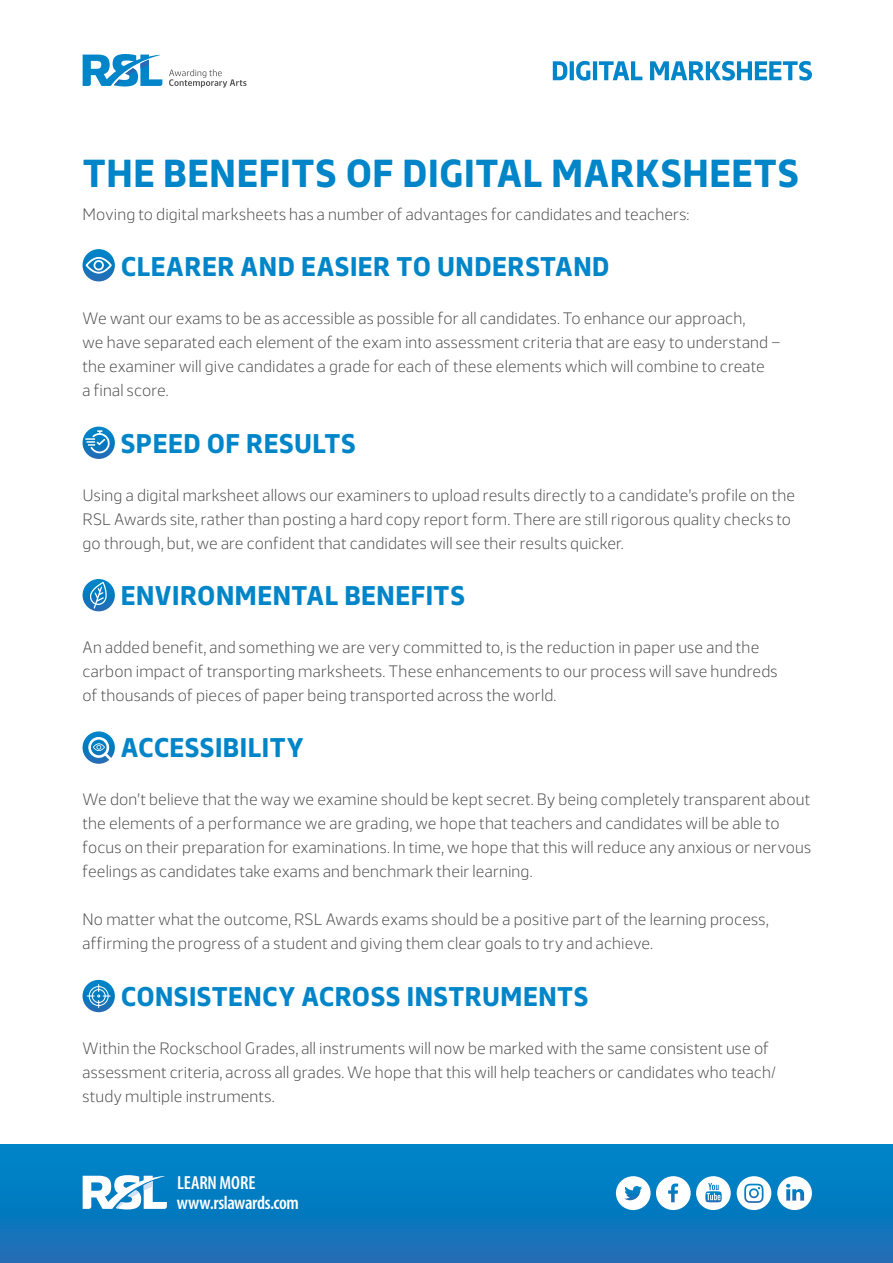
<style>
.page{position:relative;width:893px;height:1263px;background:#fff}
.page>*{position:absolute;margin:0;border:0;box-sizing:border-box;transform-origin:0 0}
.t1{font:700 39px "Webnar";letter-spacing:.015em;color:#0085c8}
.t2{font:700 27px "Webnar";letter-spacing:.02em;color:#0085c8}
.t3{font:600 condensed 19.05px/19.5px "Myriad Pro";letter-spacing:-.01em;color:#fff}
.t4{font:300 16.5px/24px "Webnar";letter-spacing:.005em;color:#4a4a49}
</style>
<div class="page">
<div style="left:0;top:1145px;width:893px;height:118px;background:linear-gradient(to bottom,#0087ca,#1e6eb5)"></div>
<svg style="left:83px;top:1175px;width:84px;height:34px"></svg>
<div style="left:737px;top:1176px;width:34px;height:34px;background:#fff;border-radius:50%"></div>
<div style="left:777px;top:1176px;width:35px;height:34px;background:#fff;border-radius:50%"></div>
<svg style="left:786px;top:1184px;width:18px;height:16px"></svg>
<div style="left:616px;top:1176px;width:35px;height:34px;background:#fff;border-radius:50%"></div>
<div style="left:656px;top:1176px;width:35px;height:34px;background:#fff;border-radius:50%"></div>
<div style="left:696px;top:1176px;width:35px;height:34px;background:#fff;border-radius:50%"></div>
<svg style="left:624px;top:1186px;width:18px;height:14px"></svg>
<svg style="left:668px;top:1183px;width:10px;height:19px"></svg>
<svg style="left:705px;top:1183px;width:17px;height:19px"></svg>
<svg style="left:744px;top:1184px;width:19px;height:19px"></svg>
<svg style="left:553px;top:61px;width:89px;height:20px"></svg>
<svg style="left:650px;top:61px;width:162px;height:20px"></svg>
<svg style="left:83px;top:54px;width:79px;height:32px"></svg>
<svg style="left:169px;top:69px;width:78px;height:19px"></svg>
<svg style="left:83px;top:249px;width:32px;height:32px"></svg>
<svg style="left:86px;top:257px;width:26px;height:17px"></svg>
<svg style="left:83px;top:427px;width:32px;height:32px"></svg>
<svg style="left:85px;top:430px;width:26px;height:24px"></svg>
<svg style="left:83px;top:579px;width:32px;height:32px"></svg>
<svg style="left:90px;top:582px;width:17px;height:27px"></svg>
<svg style="left:83px;top:731px;width:32px;height:33px"></svg>
<svg style="left:87px;top:736px;width:27px;height:27px"></svg>
<svg style="left:83px;top:980px;width:32px;height:32px"></svg>
<svg style="left:87px;top:984px;width:24px;height:24px"></svg>
<h1 class="t1" style="left:83px;top:143px;width:718px">THE BENEFITS OF DIGITAL MARKSHEETS</h1>
<p class="t4" style="left:83px;top:201px;width:608px">Moving to digital marksheets has a number of advantages for candidates and teachers:</p>
<h2 class="t2" style="left:121px;top:246px;width:490px">CLEARER AND EASIER TO UNDERSTAND</h2>
<p class="t4" style="left:83px;top:305px;width:699px">We want our exams to be as accessible as possible for all candidates. To enhance our approach,<br>we have separated each element of the exam into assessment criteria that are easy to understand – the examiner will give candidates a grade for each of these elements which will combine to create<br>a final score.</p>
<h2 class="t2" style="left:121px;top:422px;width:237px">SPEED OF RESULTS</h2>
<p class="t4" style="left:83px;top:482px;width:714px">Using a digital marksheet allows our examiners to upload results directly to a candidate’s profile on the<br>RSL Awards site, rather than posting a hard copy report form. There are still rigorous quality checks to go through, but, we are confident that candidates will see their results quicker.</p>
<h2 class="t2" style="left:121px;top:574px;width:346px">ENVIRONMENTAL BENEFITS</h2>
<p class="t4" style="left:83px;top:634px;width:696px">An added benefit, and something we are very committed to, is the reduction in paper use and the carbon impact of transporting marksheets. These enhancements to our process will save hundreds of thousands of pieces of paper being transported across the world.</p>
<h2 class="t2" style="left:121px;top:727px;width:184px">ACCESSIBILITY</h2>
<p class="t4" style="left:83px;top:786px;width:730px">We don’t believe that the way we examine should be kept secret. By being completely transparent about the elements of a performance we are grading, we hope that teachers and candidates will be able to focus on their preparation for examinations. In time, we hope that this will reduce any anxious or nervous feelings as candidates take exams and benchmark their learning.</p>
<p class="t4" style="left:83px;top:906px;width:688px">No matter what the outcome, RSL Awards exams should be a positive part of the learning process, affirming the progress of a student and giving them clear goals to try and achieve.</p>
<h2 class="t2" style="left:121px;top:975px;width:469px">CONSISTENCY ACROSS INSTRUMENTS</h2>
<p class="t4" style="left:83px;top:1035px;width:695px">Within the Rockschool Grades, all instruments will now be marked with the same consistent use of assessment criteria, across all grades. We hope that this will help teachers or candidates who teach/ study multiple instruments.</p>
<p class="t3" style="left:177px;top:1174px;width:123px">LEARN MORE www.rslawards.com</p>
</div>
